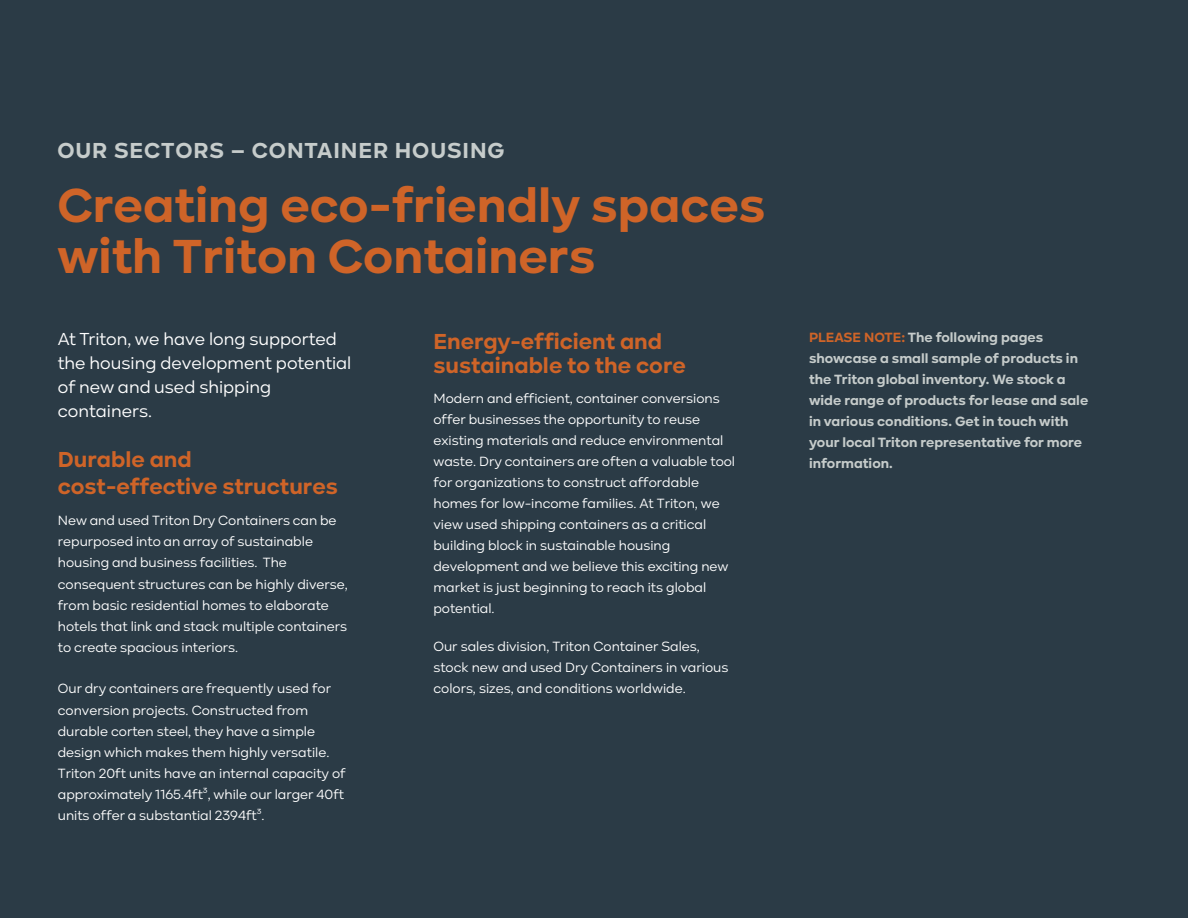
<style>
.page{position:relative;width:1188px;height:918px;background:#2b3b46}
.page>*{position:absolute;margin:0;border:0;box-sizing:border-box;transform-origin:0 0}
.t1{font:700 49.5px/51px "Kinetika";color:#cf6428}
.t2{font:700 22.5px/27px "Kinetika";color:#cf6428}
.t3{font:700 22.5px "Kinetika";letter-spacing:.04em;color:#c6cccb}
.t4{font:18px/23.9px "Kinetika";color:#fff}
.t5{font:13.8px/21px "Kinetika";color:#fff}
.t6{font:700 13.8px/21px "Kinetika";color:#c6cccb}
.s1{color:#cf6428}
</style>
<div class="page">
<h2 class="t3" style="left:57px;top:137px;width:449px">OUR SECTORS – CONTAINER HOUSING</h2>
<h1 class="t1" style="left:57px;top:179px;width:709px">Creating eco-friendly spaces with Triton Containers</h1>
<h3 class="t4" style="left:58px;top:327px;width:295px">At Triton, we have long supported the housing development potential of new and used shipping containers.</h3>
<h2 class="t2" style="left:58px;top:446px;width:282px">Durable and cost-effective structures</h2>
<p class="t5" style="left:58px;top:510px;width:292px">New and used Triton Dry Containers can be repurposed into an array of sustainable housing and business facilities. The consequent structures can be highly diverse, from basic residential homes to elaborate hotels that link and stack multiple containers to create spacious interiors.</p>
<p class="t5" style="left:58px;top:678px;width:289px">Our dry containers are frequently used for conversion projects. Constructed from durable corten steel, they have a simple design which makes them highly versatile.<br>Triton 20ft units have an internal capacity of approximately 1165.4ft³, while our larger 40ft units offer a substantial 2394ft³.</p>
<h2 class="t2" style="left:433px;top:329px;width:254px;line-height:24.6px">Energy-efficient and sustainable to the core</h2>
<p class="t5" style="left:433px;top:387px;width:303px">Modern and efficient, container conversions offer businesses the opportunity to reuse existing materials and reduce environmental waste. Dry containers are often a valuable tool for organizations to construct affordable homes for low-income families. At Triton, we view used shipping containers as a critical building block in sustainable housing development and we believe this exciting new market is just beginning to reach its global potential.</p>
<p class="t5" style="left:433px;top:636px;width:296px">Our sales division, Triton Container Sales, stock new and used Dry Containers in various colors, sizes, and conditions worldwide.</p>
<p class="t6" style="left:809px;top:327px;width:281px"><span class="s1">PLEASE NOTE:</span> The following pages showcase a small sample of products in the Triton global inventory. We stock a wide range of products for lease and sale in various conditions. Get in touch with your local Triton representative for more information.</p>
</div>
